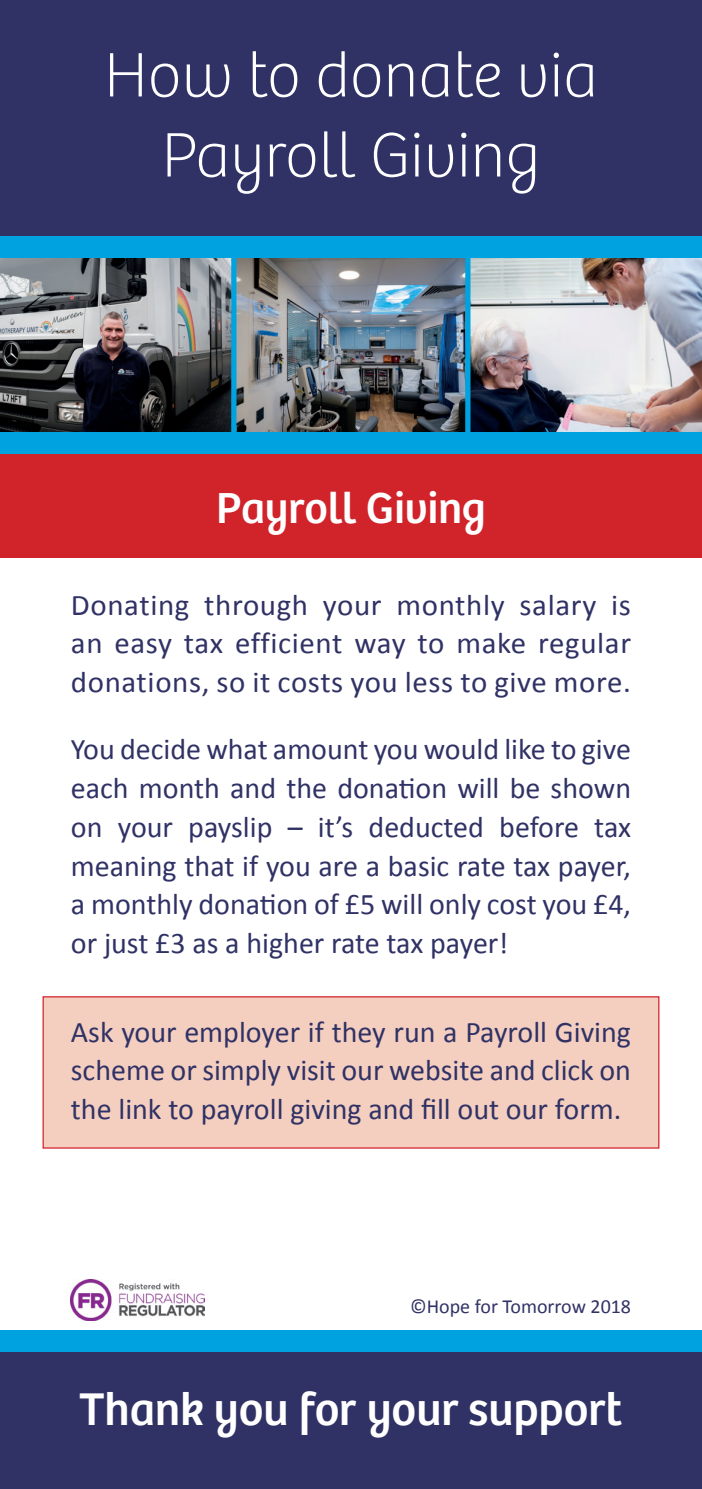
<style>
.page{position:relative;width:702px;height:1489px;background:#fff}
.page>*{position:absolute;margin:0;border:0;box-sizing:border-box;transform-origin:0 0}
.t1{font:100 65px/80px "Bree";color:#fff;text-align:center}
.t2{font:47.5px "Bree";letter-spacing:-.005em;color:#fff}
.t3{font:45px "Bree";letter-spacing:-.01em;color:#fff}
.t4{font:30px/38.8px "Calibri";color:#303265;text-align:justify}
.t5{font:20px "Calibri";color:#303265}
</style>
<div class="page">
<div style="left:43px;top:996px;width:616px;height:152px;background:#f4cfc0;border:1px solid #d1232a"></div>
<div style="left:0;top:451px;width:702px;height:107px;background:#d1232a"></div>
<div style="left:0;top:0;width:702px;height:247px;background:#303265"></div>
<div style="left:0;top:1349px;width:702px;height:139px;background:#303265"></div>
<div style="left:0;top:1330px;width:702px;height:21px;background:#00a2df"></div>
<img style="left:237px;top:257px;width:227px;height:175px">
<svg style="left:0;top:257px;width:231px;height:175px;background:#5b5d60"></svg>
<div style="left:231px;top:251px;width:239px;height:188px;border:5px solid #00a2df"></div>
<img style="left:465px;top:257px;width:237px;height:175px">
<div style="left:0;top:236px;width:702px;height:21px;background:#00a2df"></div>
<div style="left:0;top:432px;width:702px;height:21px;background:#00a2df"></div>
<img style="left:71px;top:1279px;width:134px;height:41px">
<h1 class="t1" style="left:104px;top:36px;width:495px">How to donate via<br>Payroll Giving</h1>
<h3 class="t3" style="left:216px;top:481px;width:271px">Payroll Giving</h3>
<p class="t4" style="left:71px;top:585px;width:561px">Donating through your monthly salary is an easy tax efficient way to make regular donations, so it costs you less to give more.</p>
<p class="t4" style="left:71px;top:730px;width:561px">You decide what amount you would like to give each month and the donation will be shown on your payslip – it’s deducted before tax meaning that if you are a basic rate tax payer, a monthly donation of £5 will only cost you £4, or just £3 as a higher rate tax payer!</p>
<p class="t4" style="left:71px;top:1012px;width:561px">Ask your employer if they run a Payroll Giving scheme or simply visit our website and click on the link to payroll giving and fill out our form.</p>
<p class="t5" style="left:410px;top:1293px;width:222px">©Hope for Tomorrow 2018</p>
<h2 class="t2" style="left:79px;top:1380px;width:544px">Thank you for your support</h2>
</div>
